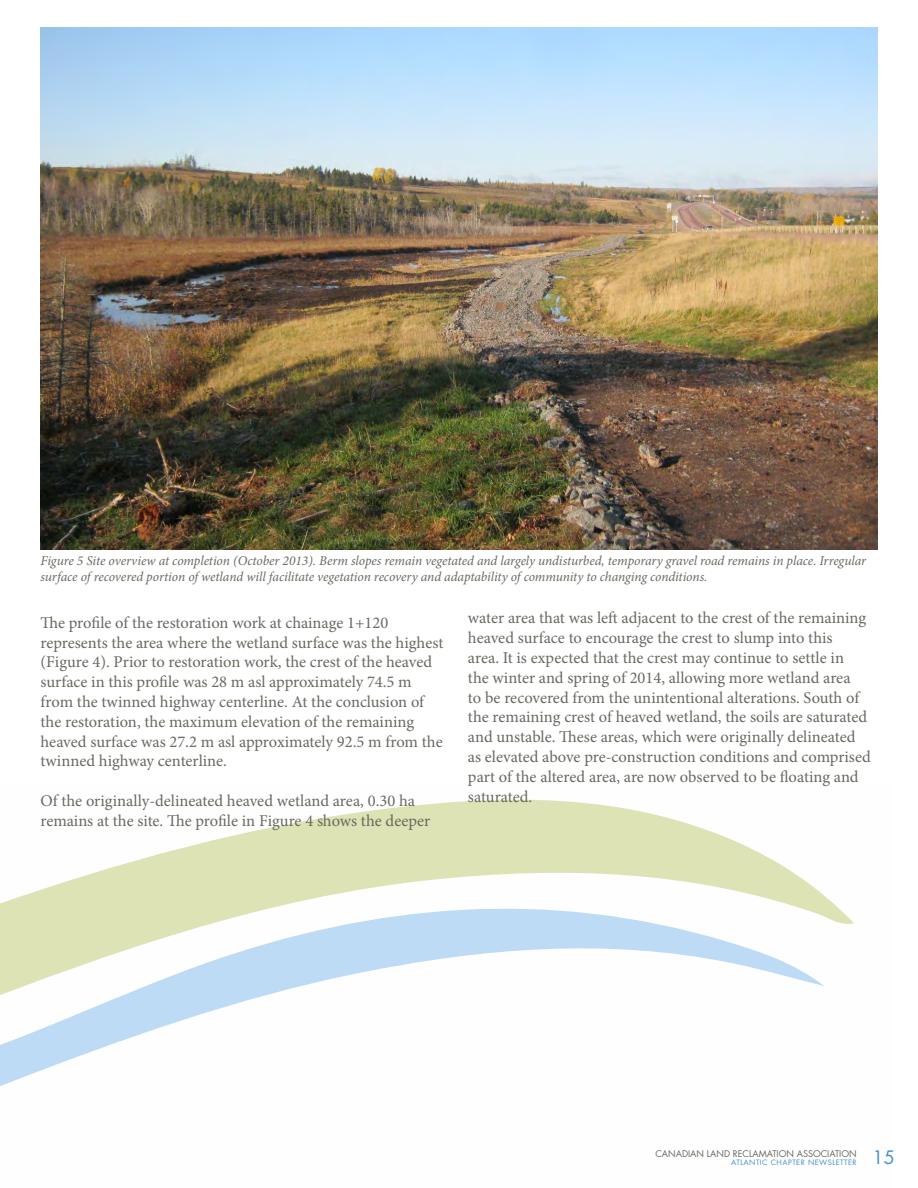
<style>
.page{position:relative;width:918px;height:1188px;background:#fff}
.page>*{position:absolute;margin:0;border:0;box-sizing:border-box;transform-origin:0 0}
.t1{font:18px "Futura";color:#4291ce}
.Main_body_text{font:16.5px/19.8px "Minion Pro";letter-spacing:-.005em;color:#696961}
.Photo_caption{font:italic 13.5px/16.2px "Minion Pro";letter-spacing:-.01em;color:#696961}
.t2{font:9px "Futura";color:#696961}
.t3{font:7.2px "Futura";letter-spacing:.06em;color:#4291ce;scale:1.04 1}
</style>
<div class="page">
<svg style="left:47px;top:799px;width:807px;height:125px;fill:#dde3b4"></svg>
<svg style="left:0;top:888px;width:824px;height:198px"></svg>
<img style="left:40px;top:27px;width:838px;height:522px">
<p class="Photo_caption" style="left:40px;top:553px;width:827px">Figure 5 Site overview at completion (October 2013). Berm slopes remain vegetated and largely undisturbed, temporary gravel road remains in place. Irregular surface of recovered portion of wetland will facilitate vegetation recovery and adaptability of community to changing conditions.</p>
<p class="Main_body_text" style="left:40px;top:613px;width:404px">The profile of the restoration work at chainage 1+120 represents the area where the wetland surface was the highest (Figure 4). Prior to restoration work, the crest of the heaved surface in this profile was 28 m asl approximately 74.5 m from the twinned highway centerline. At the conclusion of the restoration, the maximum elevation of the remaining heaved surface was 27.2 m asl approximately 92.5 m from the twinned highway centerline.</p>
<p class="Main_body_text" style="left:40px;top:791px;width:391px">Of the originally-delineated heaved wetland area, 0.30 ha remains at the site. The profile in Figure 4 shows the deeper</p>
<p class="Main_body_text" style="left:468px;top:608px;width:404px">water area that was left adjacent to the crest of the remaining heaved surface to encourage the crest to slump into this<br>area. It is expected that the crest may continue to settle in<br>the winter and spring of 2014, allowing more wetland area<br>to be recovered from the unintentional alterations. South of the remaining crest of heaved wetland, the soils are saturated and unstable. These areas, which were originally delineated as elevated above pre-construction conditions and comprised part of the altered area, are now observed to be floating and saturated.</p>
<p class="t2" style="left:655px;top:1148px;width:203px">CANADIAN LAND RECLAMATION ASSOCIATION</p>
<p class="t3" style="left:731px;top:1158px;width:122px">ATLANTIC CHAPTER NEWSLETTER</p>
<p class="t1" style="left:873px;top:1146px;width:24px">15</p>
</div>
